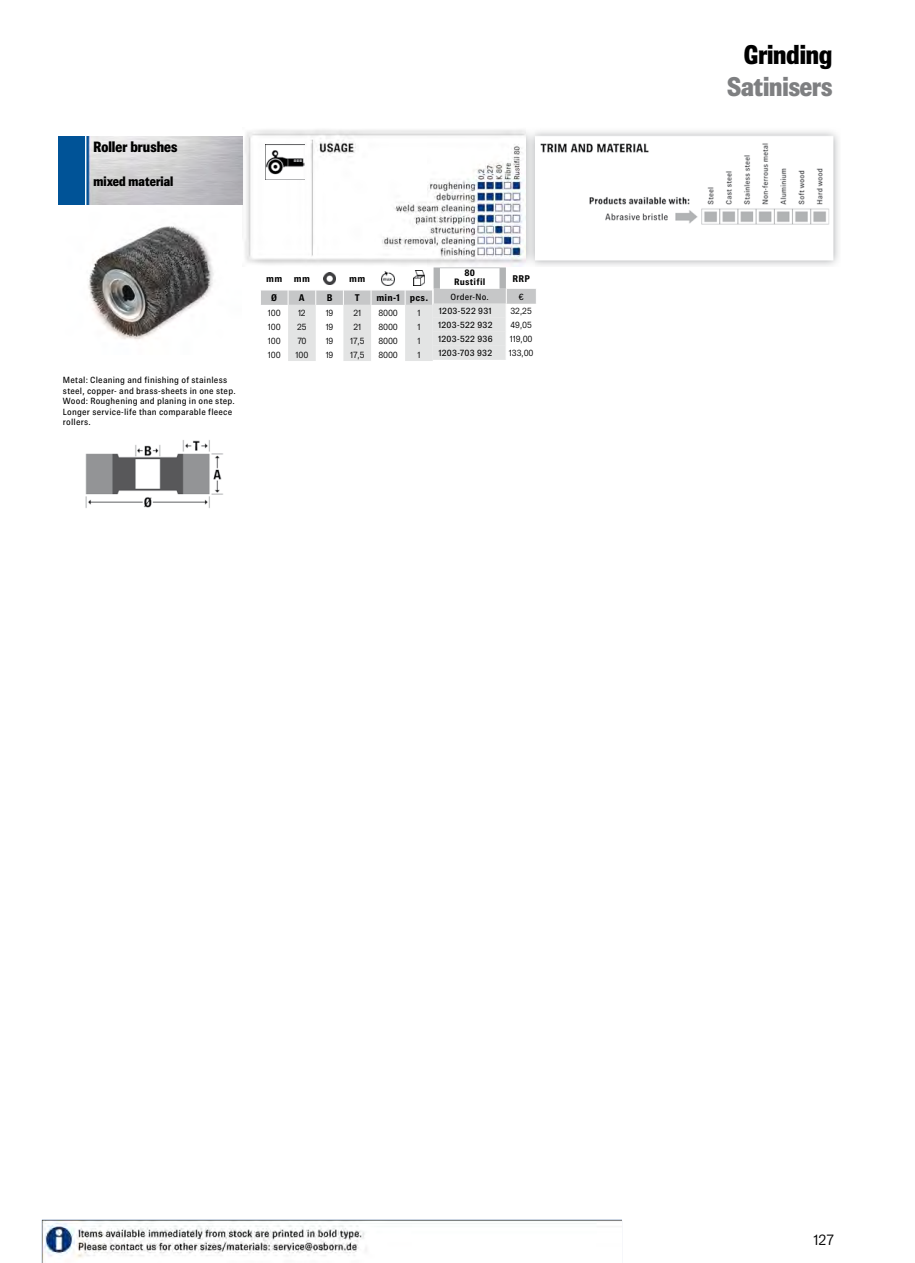
<style>
.page{position:relative;width:915px;height:1263px;background:#fff}
.page>*{position:absolute;margin:0;border:0;box-sizing:border-box;transform-origin:0 0}
.t1{font:800 27px/32px "Brown";letter-spacing:-.005em;color:#7e7f81;text-align:right}
.t2{font:800 15px "Brown";letter-spacing:.005em;color:#000}
.t3{font:300 15px "Brown";color:#000}
.t4{font:800 13.5px "Brown";letter-spacing:.01em;color:#000}
.t5{font:700 9.75px "Brown";letter-spacing:.025em;color:#000}
.t6{font:700 9.3px/9.3px "Brown";letter-spacing:.025em;color:#000;text-align:center}
.t7{font:9px/10.5px "Brown";letter-spacing:.025em;color:#000}
.t8{font:300 9px "Brown";color:#000}
.s1{color:#000}
</style>
<div class="page">
<img style="left:43px;top:1220px;width:578px;height:41px">
<img style="left:245px;top:129px;width:594px;height:138px">
<img style="left:526px;top:129px;width:8px;height:138px">
<img style="left:59px;top:136px;width:183px;height:204px">
<img style="left:85px;top:440px;width:138px;height:68px">
<img style="left:265px;top:145px;width:39px;height:34px">
<svg style="left:261px;top:267px;width:275px;height:94px"></svg>
<p class="t2" style="left:94px;top:139px;width:85px">Roller brushes</p>
<p class="t4" style="left:94px;top:173px;width:81px">mixed material</p>
<p class="t7" style="left:63px;top:375px;width:174px">Metal: Cleaning and finishing of stainless steel, copper- and brass-sheets in one step.<br>Wood: Roughening and planing in one step.<br>Longer service-life than comparable fleece rollers.</p>
<p class="t5" style="left:266px;top:273px;width:45px">mm mm</p>
<p class="t5" style="left:349px;top:273px;width:18px">mm</p>
<p class="t5" style="left:271px;top:293px;width:7px">Ø</p>
<p class="t5" style="left:299px;top:293px;width:7px">A</p>
<p class="t5" style="left:326px;top:293px;width:7px">B</p>
<p class="t5" style="left:354px;top:293px;width:7px">T</p>
<p class="t5" style="left:376px;top:293px;width:53px">min-1 pcs.</p>
<p class="t8" style="left:268px;top:307px;width:14px">100</p>
<p class="t8" style="left:298px;top:307px;width:9px">12</p>
<p class="t8" style="left:325px;top:307px;width:9px">19</p>
<p class="t8" style="left:353px;top:307px;width:9px">21</p>
<p class="t8" style="left:378px;top:307px;width:21px">8000</p>
<p class="t8" style="left:417px;top:307px;width:4px">1</p>
<p class="t8" style="left:268px;top:321px;width:14px">100</p>
<p class="t8" style="left:297px;top:321px;width:11px">25</p>
<p class="t8" style="left:325px;top:321px;width:9px">19</p>
<p class="t8" style="left:353px;top:321px;width:9px">21</p>
<p class="t8" style="left:378px;top:321px;width:21px">8000</p>
<p class="t8" style="left:417px;top:321px;width:4px">1</p>
<p class="t8" style="left:268px;top:335px;width:14px">100</p>
<p class="t8" style="left:297px;top:335px;width:11px">70</p>
<p class="t8" style="left:325px;top:335px;width:9px">19</p>
<p class="t8" style="left:350px;top:335px;width:16px">17,5</p>
<p class="t8" style="left:378px;top:335px;width:21px">8000</p>
<p class="t8" style="left:417px;top:335px;width:4px">1</p>
<p class="t8" style="left:268px;top:349px;width:14px">100</p>
<p class="t8" style="left:295px;top:349px;width:14px">100</p>
<p class="t8" style="left:325px;top:349px;width:9px">19</p>
<p class="t8" style="left:350px;top:349px;width:16px">17,5</p>
<p class="t8" style="left:378px;top:349px;width:21px">8000</p>
<p class="t8" style="left:417px;top:349px;width:4px">1</p>
<p class="t6" style="left:454px;top:268px;width:33px">80<br>Rustifil</p>
<p class="t5" style="left:512px;top:273px;width:19px">RRP</p>
<p class="t7" style="left:450px;top:291px;width:40px">Order-No.</p>
<p class="t7" style="left:518px;top:291px;width:7px">€</p>
<p class="t7" style="left:439px;top:306px;width:54px">1203-522 931</p>
<p class="t8" style="left:510px;top:306px;width:23px">32,25</p>
<p class="t7" style="left:438px;top:320px;width:56px">1203-522 932</p>
<p class="t8" style="left:510px;top:320px;width:23px">49,05</p>
<p class="t7" style="left:438px;top:334px;width:56px">1203-522 936</p>
<p class="t8" style="left:509px;top:334px;width:24px">119,00</p>
<p class="t7" style="left:438px;top:348px;width:55px">1203-703 932</p>
<p class="t8" style="left:508px;top:348px;width:26px">133,00</p>
<p class="t1" style="left:727px;top:39px;width:107px"><span class="s1">Grinding<br></span>Satinisers</p>
<p class="t3" style="left:813px;top:1232px;width:22px">127</p>
</div>
